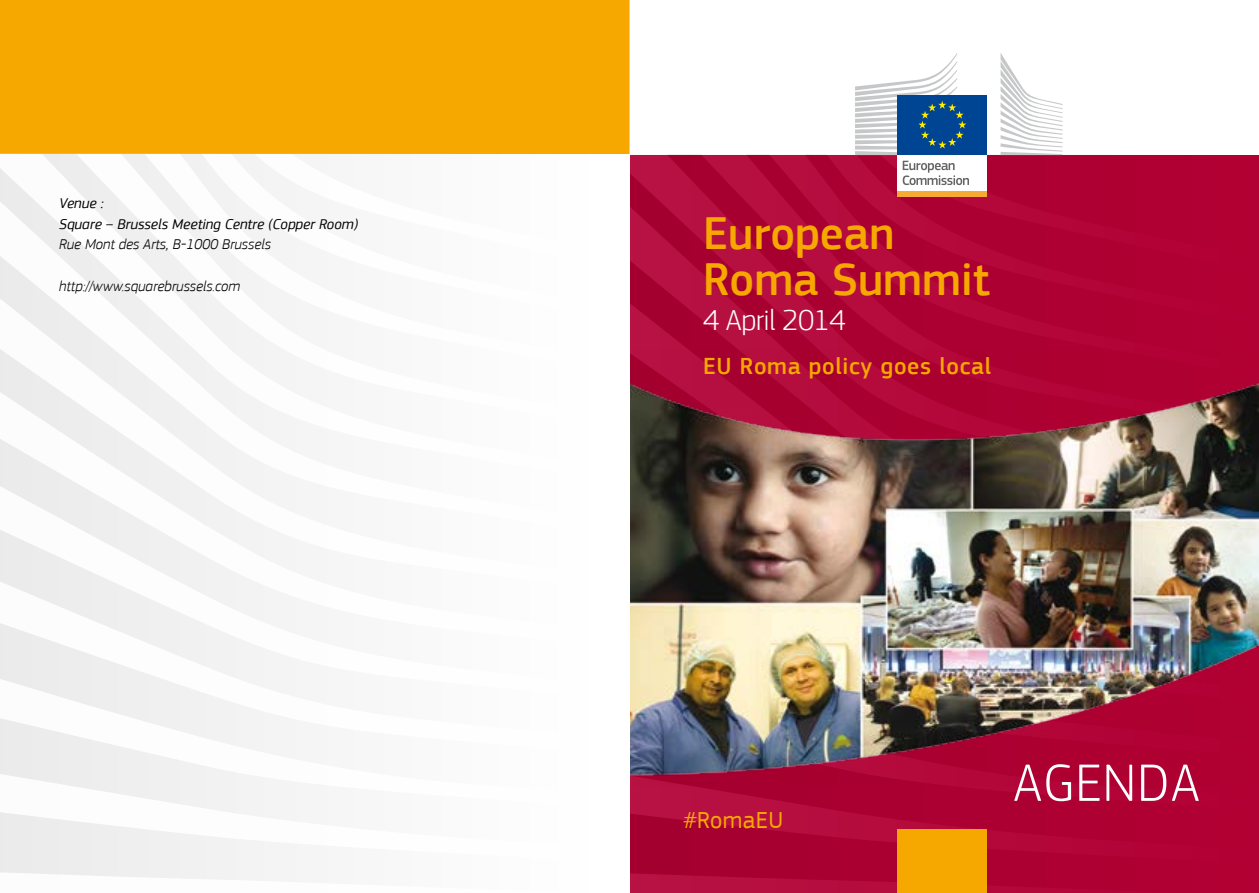
<style>
.page{position:relative;width:1259px;height:893px;background:#fff}
.page>*{position:absolute;margin:0;border:0;box-sizing:border-box;transform-origin:0 0}
.t1{font:300 54.6px "EC Square Sans Pro";letter-spacing:.02em;color:#fff}
.t2{font:500 47.25px/45.9px "EC Square Sans Pro";color:#f7a800}
.t3{font:300 30.15px "EC Square Sans Pro";letter-spacing:-.02em;color:#fff}
.t4{font:24.3px "EC Square Sans Pro";letter-spacing:.015em;color:#f7a800}
.t5{font:500 24px "EC Square Sans Pro";letter-spacing:.03em;color:#f7a800}
.t6{font:italic 300 14.85px "EC Square Sans Pro";color:#000}
.t7{font:italic 14.85px/20.9px "EC Square Sans Pro";color:#000}
</style>
<div class="page">
<svg style="left:630px;top:787px;width:629px;height:81px;background:#ae0334"></svg>
<svg style="left:630px;top:871px;width:629px;height:22px;background:#b00537"></svg>
<svg style="left:630px;top:154px;width:629px;height:196px;background:#af0536"></svg>
<div style="left:897px;top:829px;width:90px;height:64px;background:#f7a800"></div>
<img style="left:630px;top:350px;width:629px;height:437px">
<svg style="left:0;top:447px;width:297px;height:10px"></svg>
<svg style="left:0;top:457px;width:297px;height:102px;fill:#f4f4f4"></svg>
<svg style="left:0;top:559px;width:297px;height:104px;fill:#f3f3f3"></svg>
<svg style="left:0;top:663px;width:297px;height:102px;fill:#f3f3f3"></svg>
<svg style="left:0;top:765px;width:297px;height:102px;fill:#f2f2f2"></svg>
<svg style="left:0;top:870px;width:297px;height:12px"></svg>
<svg style="left:0;top:154px;width:297px;height:293px"></svg>
<div style="left:0;top:0;width:629px;height:154px;background:#f7a800"></div>
<div style="left:897px;top:153px;width:90px;height:40px;background:#fff"></div>
<svg style="left:902px;top:161px;width:67px;height:24px"></svg>
<div style="left:897px;top:192px;width:90px;height:5px;background:#f6aa34"></div>
<svg style="left:1000px;top:53px;width:62px;height:102px"></svg>
<div style="left:897px;top:95px;width:90px;height:60px;background:#004494"></div>
<svg style="left:855px;top:53px;width:111px;height:102px"></svg>
<p class="t7" style="left:59px;top:192px;width:300px">Venue :<br>Square – Brussels Meeting Centre (Copper Room)</p>
<p class="t6" style="left:59px;top:236px;width:213px">Rue Mont des Arts, B-1000 Brussels</p>
<p class="t6" style="left:59px;top:277px;width:183px">http://www.squarebrussels.com</p>
<h2 class="t2" style="left:703px;top:212px;width:288px">European<br>Roma Summit</h2>
<h3 class="t3" style="left:703px;top:302px;width:144px">4 APRIL 2014</h3>
<h3 class="t5" style="left:703px;top:352px;width:289px">EU Roma policy goes local</h3>
<h3 class="t4" style="left:683px;top:805px;width:101px">#RomaEU</h3>
<h1 class="t1" style="left:1013px;top:751px;width:186px">AGENDA</h1>
</div>
